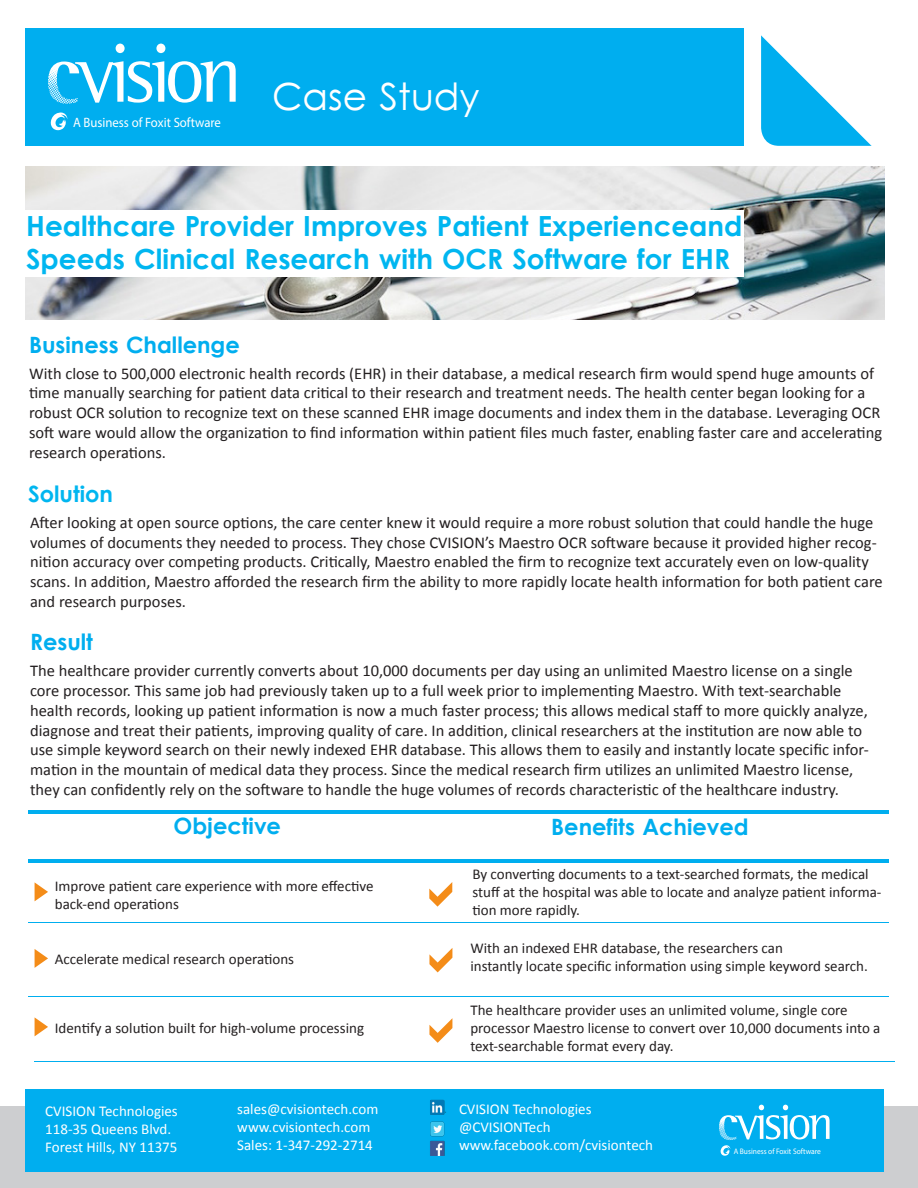
<style>
.page{position:relative;width:918px;height:1188px;background:#fff}
.page>*{position:absolute;margin:0;border:0;box-sizing:border-box;transform-origin:0 0}
.t1{font:37.5px "Levenim";color:#fff}
.t2{font:700 27.75px/33.3px "Levenim";color:#00b6f0}
.t3{font:700 22.5px "Levenim";color:#00aeef}
.t4{font:700 22.5px "Levenim";color:#00b6f0}
.t5{font:16.5px/19.8px "Calibri";color:#231f20}
.t6{font:15px/18px "Calibri";color:#231f20}
.t7{font:15px/18px "Calibri";color:#fff}
.t8{font:13.65px "Myriad Pro";color:#fff;scale:.94 1}
.t9{font:7.95px "Myriad Pro";color:#fff;scale:.94 1}
</style>
<div class="page">
<div style="left:0;top:1107px;width:918px;height:81px;background:#cdced0"></div>
<div style="left:26px;top:28px;width:718px;height:118px;background:#00aeef"></div>
<div style="left:116px;top:44px;width:9px;height:9px;background:#fff;border-radius:50%"></div>
<div style="left:156px;top:44px;width:9px;height:9px;background:#fff;border-radius:50%"></div>
<svg style="left:48px;top:61px;width:188px;height:43px"></svg>
<svg style="left:51px;top:112px;width:17px;height:18px"></svg>
<svg style="left:761px;top:35px;width:124px;height:139px"></svg>
<div style="left:25px;top:1090px;width:859px;height:82px;background:#00aeef"></div>
<svg style="left:719px;top:1105px;width:111px;height:51px"></svg>
<img style="left:26px;top:166px;width:858px;height:153px">
<div style="left:25px;top:210px;width:719px;height:67px;background:#fff"></div>
<img style="left:430px;top:1099px;width:16px;height:57px">
<hr style="left:28px;top:859px;width:861px;height:4px;background:#00aeef">
<hr style="left:28px;top:810px;width:861px;height:4px;background:#00aeef">
<svg style="left:35px;top:882px;width:13px;height:19px"></svg>
<svg style="left:35px;top:949px;width:13px;height:19px"></svg>
<svg style="left:35px;top:1017px;width:13px;height:19px"></svg>
<hr style="left:28px;top:996px;width:861px;height:1px;background:#00aeef">
<hr style="left:35px;top:1062px;width:860px;height:1px;background:#00aeef">
<hr style="left:28px;top:923px;width:861px;height:1px;background:#00aeef">
<p class="t8" style="left:73px;top:114px;width:159px">A Business of Foxit Software</p>
<p class="t1" style="left:272px;top:74px;width:209px">Case Study</p>
<p class="t2" style="left:26px;top:212px;width:718px">Healthcare Provider Improves Patient Experienceand<br>Speeds Clinical Research with OCR Software for EHR</p>
<p class="t3" style="left:29px;top:331px;width:212px">Business Challenge</p>
<p class="t5" style="left:29px;top:363px;width:855px">With close to 500,000 electronic health records (EHR) in their database, a medical research firm would spend huge amounts of time manually searching for patient data critical to their research and treatment needs. The health center began looking for a robust OCR solution to recognize text on these scanned EHR image documents and index them in the database. Leveraging OCR soft ware would allow the organization to find information within patient files much faster, enabling faster care and accelerating research operations.</p>
<p class="t4" style="left:28px;top:481px;width:87px">Solution</p>
<p class="t5" style="left:30px;top:513px;width:854px">After looking at open source options, the care center knew it would require a more robust solution that could handle the huge volumes of documents they needed to process. They chose CVISION’s Maestro OCR software because it provided higher recog&shy;nition accuracy over competing products. Critically, Maestro enabled the firm to recognize text accurately even on low-quality scans. In addition, Maestro afforded the research firm the ability to more rapidly locate health information for both patient care and research purposes.</p>
<p class="t3" style="left:30px;top:629px;width:65px">Result</p>
<p class="t5" style="left:30px;top:661px;width:840px">The healthcare provider currently converts about 10,000 documents per day using an unlimited Maestro license on a single core processor. This same job had previously taken up to a full week prior to implementing Maestro. With text-searchable health records, looking up patient information is now a much faster process; this allows medical staff to more quickly analyze, diagnose and treat their patients, improving quality of care. In addition, clinical researchers at the institution are now able to use simple keyword search on their newly indexed EHR database. This allows them to easily and instantly locate specific infor&shy;mation in the mountain of medical data they process. Since the medical research firm utilizes an unlimited Maestro license, they can confidently rely on the software to handle the huge volumes of records characteristic of the healthcare industry.</p>
<p class="t3" style="left:173px;top:813px;width:109px">Objective</p>
<p class="t3" style="left:551px;top:814px;width:199px">Benefits Achieved</p>
<p class="t6" style="left:55px;top:877px;width:320px">Improve patient care experience with more effective back-end operations</p>
<p class="t6" style="left:55px;top:950px;width:241px">Accelerate medical research operations</p>
<p class="t6" style="left:55px;top:1019px;width:311px">Identify a solution built for high-volume processing</p>
<p class="t7" style="left:45px;top:1102px;width:134px">CVISION Technologies</p>
<p class="t7" style="left:45px;top:1120px;width:127px">118-35 Queens Blvd.</p>
<p class="t7" style="left:45px;top:1138px;width:134px">Forest Hills, NY 11375</p>
<p class="t7" style="left:237px;top:1100px;width:143px">sales@cvisiontech.com</p>
<p class="t7" style="left:237px;top:1118px;width:135px">www.cvisiontech.com</p>
<p class="t7" style="left:237px;top:1136px;width:137px">Sales: 1-347-292-2714</p>
<p class="t6" style="left:472px;top:865px;width:411px">By converting documents to a text-searched formats, the medical stuff at the hospital was able to locate and analyze patient informa&shy;tion more rapidly.</p>
<p class="t6" style="left:470px;top:939px;width:314px">With an indexed EHR database, the researchers can</p>
<p class="t6" style="left:470px;top:957px;width:399px">instantly locate specific information using simple keyword search.</p>
<p class="t6" style="left:470px;top:1001px;width:412px">The healthcare provider uses an unlimited volume, single core processor Maestro license to convert over 10,000 documents into a text-searchable format every day.</p>
<p class="t7" style="left:459px;top:1100px;width:196px">CVISION Technologies @CVISIONTech www.facebook.com/cvisiontech</p>
<p class="t9" style="left:734px;top:1146px;width:94px">A Business of Foxit Software</p>
</div>
